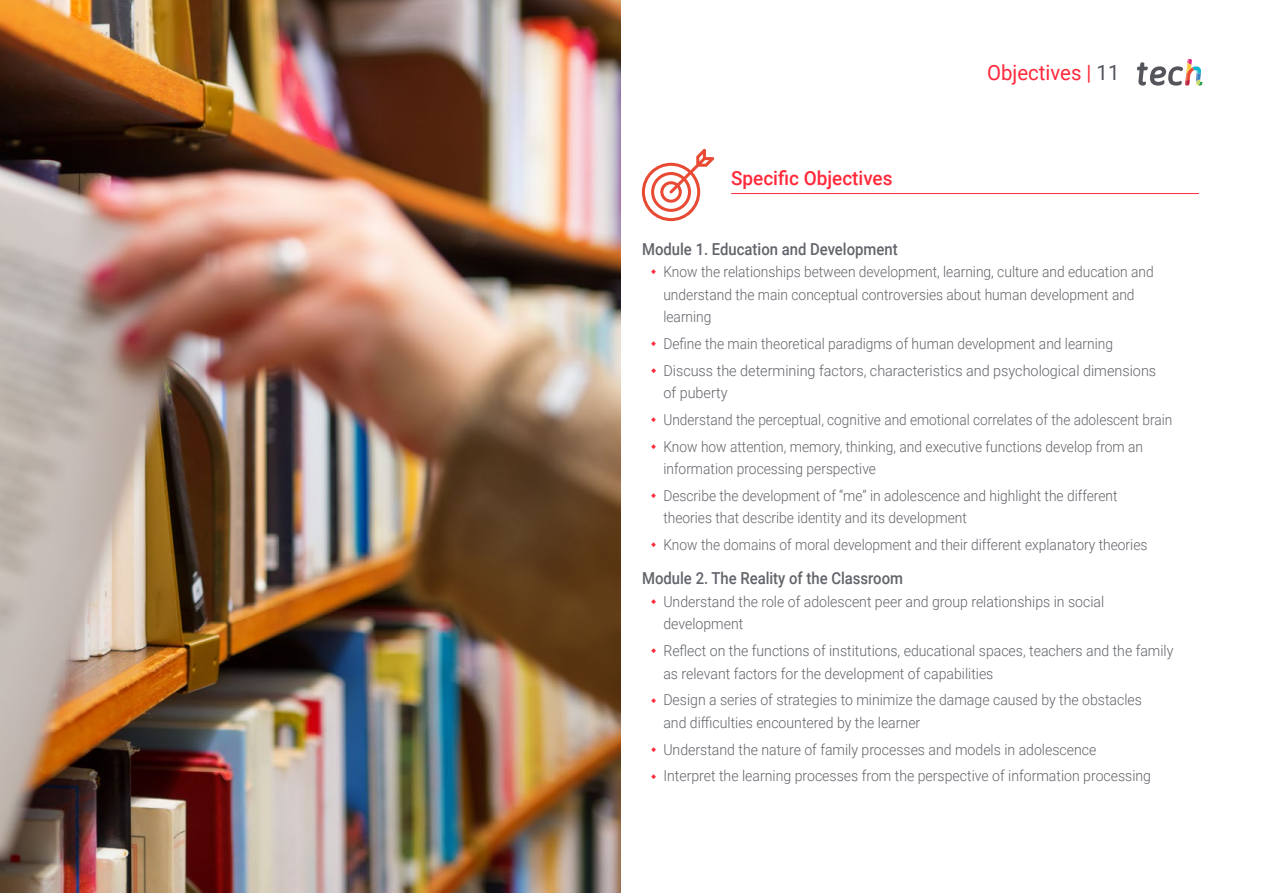
<style>
.page{position:relative;width:1263px;height:893px;background:#fff}
.page>*{position:absolute;margin:0;border:0;box-sizing:border-box;transform-origin:0 0}
.t1{font:21px "Roboto";color:#ff293a}
.t2{font:500 19.5px "Roboto";color:#ff293a}
.t3{font:500 16.5px "Roboto";color:#61646a;scale:.9 1}
.t4{font:300 15px/26.7px "Roboto";color:#61646a;scale:.92 1}
.t5{font:300 15px/22.5px "Roboto";color:#61646a;scale:.94 1}
.t6{font:300 15px/26.7px "Roboto";color:#61646a;scale:.96 1}
.s1{color:#52555b}
</style>
<div class="page">
<hr style="left:731px;top:193px;width:468px;height:1px;background:#ff293a">
<img style="left:0;top:0;width:621px;height:893px">
<svg style="left:642px;top:149px;width:72px;height:72px"></svg>
<svg style="left:1137px;top:59px;width:65px;height:27px"></svg>
<h2 class="t2" style="left:731px;top:165px;width:163px">Specific Objectives</h2>
<h1 class="t1" style="left:987px;top:57px;width:134px">Objectives | <span class="s1">11</span></h1>
<p class="t3" style="left:642px;top:237px;width:285px">Module 1. Education and Development</p>
<p class="t4" style="left:663px;top:260px;width:535px;line-height:22.5px">Know the relationships between development, learning, culture and education and understand the main conceptual controversies about human development and learning</p>
<p class="t4" style="left:663px;top:330px;width:537px">Define the main theoretical paradigms of human development and learning<br>Discuss the determining factors, characteristics and psychological dimensions</p>
<p class="t6" style="left:663px;top:379px;width:532px">of puberty<br>Understand the perceptual, cognitive and emotional correlates of the adolescent brain<br>Know how attention, memory, thinking, and executive functions develop from an</p>
<p class="t4" style="left:663px;top:455px;width:495px">information processing perspective<br>Describe the development of “me” in adolescence and highlight the different</p>
<p class="t4" style="left:663px;top:504px;width:528px">theories that describe identity and its development<br>Know the domains of moral development and their different explanatory theories</p>
<p class="t3" style="left:642px;top:567px;width:291px">Module 2. The Reality of the Classroom</p>
<p class="t5" style="left:663px;top:590px;width:470px">Understand the role of adolescent peer and group relationships in social development</p>
<p class="t5" style="left:663px;top:639px;width:544px">Reflect on the functions of institutions, educational spaces, teachers and the family as relevant factors for the development of capabilities</p>
<p class="t5" style="left:663px;top:688px;width:511px">Design a series of strategies to minimize the damage caused by the obstacles and difficulties encountered by the learner</p>
<p class="t5" style="left:663px;top:735px;width:520px;line-height:26.7px">Understand the nature of family processes and models in adolescence<br>Interpret the learning processes from the perspective of information processing</p>
</div>
